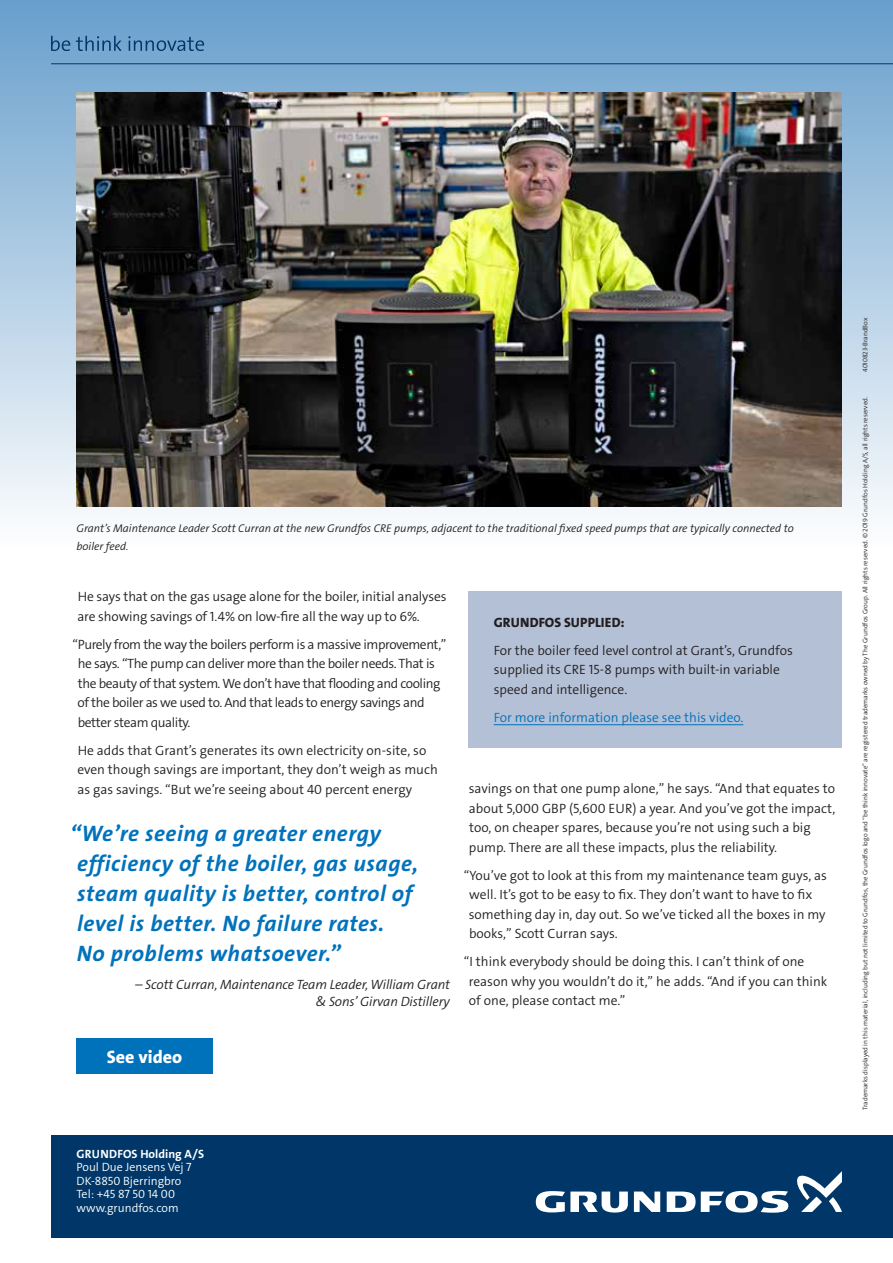
<style>
.page{position:relative;width:893px;height:1263px;background:#fff}
.page>*{position:absolute;margin:0;border:0;box-sizing:border-box;transform-origin:0 0}
.t1{font:22.5px/30px "Grundfos The Sans V2 OT 7 B Italic";letter-spacing:.025em;color:#0072bc}
.t2{font:18px "Grundfos The Sans V2 OT 8 XB";color:#fff}
.t3{font:13.5px/19.5px "Grundfos The Sans V2 OT 4 SL";color:#231f20}
.t4{font:13.5px/19.5px "Grundfos The Sans V2 OT 4 SL";letter-spacing:-.03em;color:#231f20}
.t5{font:13.5px/17.5px "Grundfos The Sans V2 OT 4 SL Italic";letter-spacing:-.01em;color:#231f20;text-align:right}
.t6{font:13.5px "Grundfos The Sans V2 OT 4 SL";color:#0072bc}
.t7{font:13.5px "Grundfos The Sans V2 OT 8 XB";letter-spacing:.005em;color:#231f20}
.t8{font:12px/13.5px "Grundfos The Sans V2 OT 4 SL";color:#fff}
.t9{font:12px "Grundfos The Sans V2 OT 7 B";letter-spacing:.01em;color:#fff}
.t10{font:11.25px/18px "Grundfos The Sans V2 OT 4 SL Italic";color:#231f20}
.t11{font:6.75px "Grundfos The Sans V2 OT 4 SL";color:#231f20}
</style>
<div class="page">
<div style="left:0;top:0;width:893px;height:546px;background:linear-gradient(to bottom,#699fcc,#f9f9f9)"></div>
<div style="left:51px;top:1135px;width:842px;height:102px;background:#003768"></div>
<hr style="left:51px;top:63px;width:842px;height:1px;background:#003768">
<svg style="left:634px;top:1191px;width:26px;height:21px"></svg>
<svg style="left:536px;top:1191px;width:92px;height:21px"></svg>
<svg style="left:667px;top:1191px;width:121px;height:22px"></svg>
<svg style="left:797px;top:1171px;width:45px;height:41px"></svg>
<svg style="left:51px;top:36px;width:19px;height:15px"></svg>
<svg style="left:76px;top:36px;width:46px;height:15px"></svg>
<svg style="left:128px;top:36px;width:76px;height:15px"></svg>
<div style="left:77px;top:1039px;width:136px;height:35px;background:#0072bc"></div>
<img style="left:77px;top:92px;width:765px;height:414px">
<div style="left:468px;top:591px;width:374px;height:156px;background:#b4c0d6"></div>
<hr style="left:494px;top:724px;width:249px;height:1px;background:#0072bc">
<p class="t10" style="left:77px;top:519px;width:719px">Grant’s Maintenance Leader Scott Curran at the new Grundfos CRE pumps, adjacent to the traditional fixed speed pumps that are typically connected to boiler feed.</p>
<p class="t3" style="left:77px;top:587px;width:371px">He says that on the gas usage alone for the boiler, initial analyses are showing savings of 1.4% on low-fire all the way up to 6%.</p>
<p class="t4" style="left:77px;top:634px;width:370px;text-indent:-5px">“Purely from the way the boilers perform is a massive improvement,” he says. “The pump can deliver more than the boiler needs. That is the beauty of that system. We don’t have that flooding and cooling of the boiler as we used to. And that leads to energy savings and better steam quality.</p>
<p class="t3" style="left:77px;top:740px;width:362px">He adds that Grant’s generates its own electricity on-site, so even though savings are important, they don’t weigh as much as gas savings. “But we’re seeing about 40 percent energy</p>
<p class="t7" style="left:494px;top:613px;width:132px">GRUNDFOS SUPPLIED:</p>
<p class="t3" style="left:494px;top:640px;width:301px">For the boiler feed level control at Grant’s, Grundfos supplied its CRE 15-8 pumps with built-in variable speed and intelligence.</p>
<p class="t6" style="left:494px;top:708px;width:251px">For more information please see this video.</p>
<p class="t3" style="left:469px;top:779px;width:368px">savings on that one pump alone,” he says. “And that equates to about 5,000 GBP (5,600 EUR) a year. And you’ve got the impact, too, on cheaper spares, because you’re not using such a big pump. There are all these impacts, plus the reliability.</p>
<p class="t3" style="left:469px;top:865px;width:360px;text-indent:-5px">“You’ve got to look at this from my maintenance team guys, as well. It’s got to be easy to fix. They don’t want to have to fix something day in, day out. So we’ve ticked all the boxes in my books,” Scott Curran says.</p>
<p class="t3" style="left:469px;top:952px;width:360px;text-indent:-5px">“I think everybody should be doing this. I can’t think of one reason why you wouldn’t do it,” he adds. “And if you can think of one, please contact me.”</p>
<h1 class="t1" style="left:70px;top:819px;width:349px">“We’re seeing a greater energy efficiency of the boiler, gas usage, steam quality is better, control of level is better. No failure rates.<br>No problems whatsoever.”</h1>
<p class="t5" style="left:135px;top:975px;width:316px">– Scott Curran, Maintenance Team Leader, William Grant &amp; Sons’ Girvan Distillery</p>
<h2 class="t2" style="left:107px;top:1045px;width:77px">See video</h2>
<p class="t9" style="left:77px;top:1146px;width:129px">GRUNDFOS Holding A/S</p>
<p class="t8" style="left:77px;top:1161px;width:117px">Poul Due Jensens Vej 7<br>DK-8850 Bjerringbro<br>Tel: +45 87 50 14 00 www.grundfos.com</p>
<p class="t11" style="left:861px;top:372px;width:56px;rotate:-90deg">4010823-BrandBox</p>
<p class="t11" style="left:861px;top:1110px;width:715px;rotate:-90deg">Trademarks displayed in this material, including but not limited to Grundfos, the Grundfos logo and “be think innovate” are registered trademarks owned by The Grundfos Group. All rights reserved. © 2019 Grundfos Holding A/S, all rights reserved.</p>
</div>
